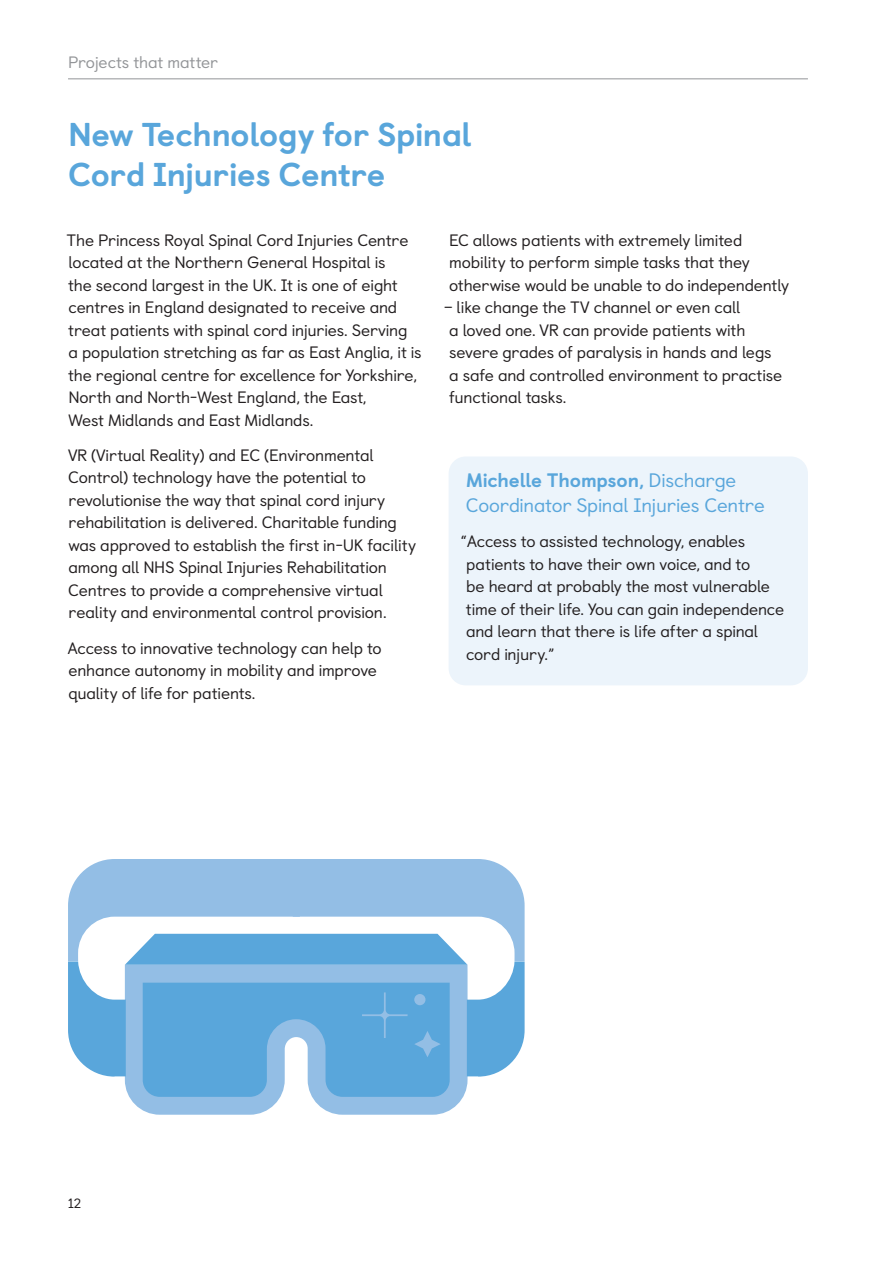
<style>
.page{position:relative;width:893px;height:1263px;background:#fff}
.page>*{position:absolute;margin:0;border:0;box-sizing:border-box;transform-origin:0 0}
.H2__sub-titles___large_quotes{font:800 33px/40.5px "Castledown";letter-spacing:-.01em;color:#59a6db}
.Main_body_copy{font:19.5px/25.5px "Castledown";letter-spacing:-.01em;color:#59a6db}
.Main_body_copy-2{font:16.5px/22.5px "Castledown";letter-spacing:-.01em;color:#231f20}
.H3__small_quotes___sub_headers{font:16.5px "Castledown";letter-spacing:-.01em;color:#939598}
.t1{font:13.5px "Castledown";color:#231f20}
.s1{font-weight:800}
</style>
<div class="page">
<div style="left:449px;top:456px;width:359px;height:229px;background:#ecf4fb;border-radius:17px"></div>
<hr style="left:68px;top:79px;width:740px;height:1px;background:#939598">
<svg style="left:129px;top:1097px;width:334px;height:18px;fill:#93bee5"></svg>
<svg style="left:68px;top:859px;width:457px;height:238px"></svg>
<p class="H3__small_quotes___sub_headers" style="left:68px;top:49px;width:152px">Projects that matter</p>
<p class="H2__sub-titles___large_quotes" style="left:68px;top:111px;width:405px">New Technology for Spinal<br>Cord Injuries Centre</p>
<p class="Main_body_copy-2" style="left:66px;top:227px;width:357px">The Princess Royal Spinal Cord Injuries Centre located at the Northern General Hospital is<br>the second largest in the UK. It is one of eight centres in England designated to receive and treat patients with spinal cord injuries. Serving<br>a population stretching as far as East Anglia, it is the regional centre for excellence for Yorkshire, North and North-West England, the East,<br>West Midlands and East Midlands.</p>
<p class="Main_body_copy-2" style="left:68px;top:442px;width:350px">VR (Virtual Reality) and EC (Environmental Control) technology have the potential to revolutionise the way that spinal cord injury rehabilitation is delivered. Charitable funding was approved to establish the first in-UK facility among all NHS Spinal Injuries Rehabilitation Centres to provide a comprehensive virtual reality and environmental control provision.</p>
<p class="Main_body_copy-2" style="left:68px;top:635px;width:315px">Access to innovative technology can help to enhance autonomy in mobility and improve quality of life for patients.</p>
<p class="Main_body_copy-2" style="left:449px;top:227px;width:342px">EC allows patients with extremely limited mobility to perform simple tasks that they otherwise would be unable to do independently</p>
<p class="Main_body_copy-2" style="left:449px;top:295px;width:335px;text-indent:-5px">– like change the TV channel or even call<br>a loved one. VR can provide patients with severe grades of paralysis in hands and legs a safe and controlled environment to practise functional tasks.</p>
<p class="Main_body_copy" style="left:466px;top:465px;width:301px"><span class="s1">Michelle Thompson,</span> Discharge<br>Coordinator Spinal Injuries Centre</p>
<p class="Main_body_copy-2" style="left:466px;top:529px;width:320px;text-indent:-5px">“Access to assisted technology, enables patients to have their own voice, and to<br>be heard at probably the most vulnerable time of their life. You can gain independence and learn that there is life after a spinal cord injury.”</p>
<p class="t1" style="left:68px;top:1193px;width:15px">12</p>
</div>
